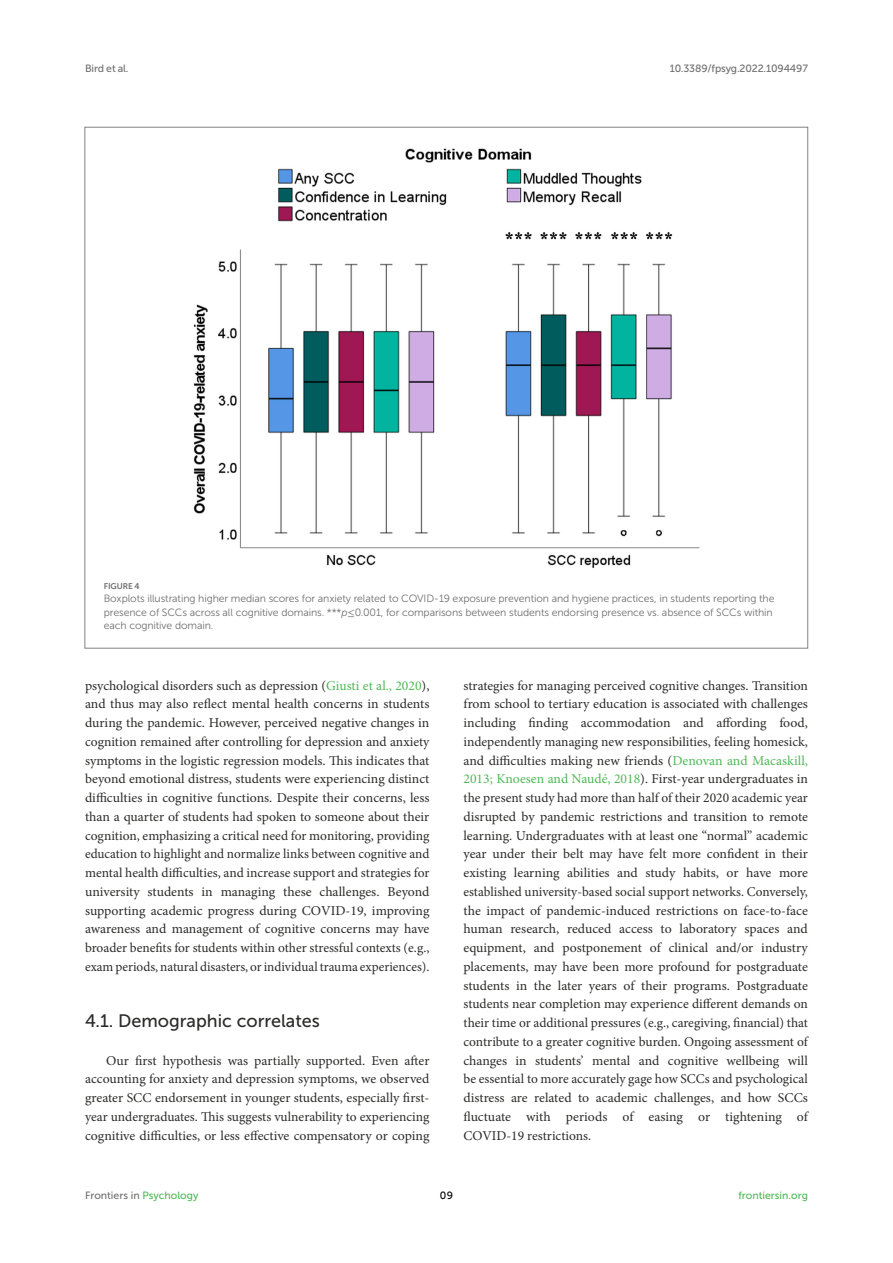
<style>
.page{position:relative;width:893px;height:1263px;background:#fff}
.page>*{position:absolute;margin:0;border:0;box-sizing:border-box;transform-origin:0 0}
.HEAD_2{font:18px "Museo Sans 500";color:#2b2b2a}
.TEXT_FLUSH{font:13.5px/18.8px "Minion Pro";color:#2b2b2a;text-align:justify}
.FIG_LEG{font:10.5px/13.5px "Museo Sans 300";letter-spacing:-.01em;color:#706f70}
.t1{font:10.5px "Museo Sans 500";letter-spacing:-.015em;color:#706f70}
.t2{font:10.5px "Museo Sans 500";color:#4eb855}
.t3{font:10.5px "Museo Sans 500";color:#000}
.FIG_HD{font:8.25px "Museo Sans 700";letter-spacing:-.01em;color:#706f70}
.s1{font-style:italic}
.s2{font-family:"STIX General"}
.s3{color:#4eb855}
</style>
<div class="page">
<img style="left:193px;top:148px;width:507px;height:420px">
<p class="t1" style="left:85px;top:63px;width:45px">Bird et al.</p>
<p class="t1" style="left:670px;top:63px;width:140px">10.3389/fpsyg.2022.1094497</p>
<p class="FIG_HD" style="left:104px;top:581px;width:37px">FIGURE 4</p>
<p class="FIG_LEG" style="left:104px;top:592px;width:672px">Boxplots illustrating higher median scores for anxiety related to COVID-19 exposure prevention and hygiene practices, in students reporting the presence of SCCs across all cognitive domains. ***<span class="s1">p</span><span class="s2">≤</span> 0.001, for comparisons between students endorsing presence vs. absence of SCCs within each cognitive domain.</p>
<p class="TEXT_FLUSH" style="left:85px;top:676px;width:346px">psychological disorders such as depression (<span class="s3">Giusti et al., 2020</span>), and thus may also reflect mental health concerns in students during the pandemic. However, perceived negative changes in cognition remained after controlling for depression and anxiety symptoms in the logistic regression models. This indicates that beyond emotional distress, students were experiencing distinct difficulties in cognitive functions. Despite their concerns, less than a quarter of students had spoken to someone about their cognition, emphasizing a critical need for monitoring, providing education to highlight and normalize links between cognitive and mental health difficulties, and increase support and strategies for university students in managing these challenges. Beyond supporting academic progress during COVID-19, improving awareness and management of cognitive concerns may have broader benefits for students within other stressful contexts (e.g., exam periods, natural disasters, or individual trauma experiences).</p>
<p class="HEAD_2" style="left:85px;top:1011px;width:236px">4.1. Demographic correlates</p>
<p class="TEXT_FLUSH" style="left:85px;top:1051px;width:346px;text-indent:21px">Our first hypothesis was partially supported. Even after accounting for anxiety and depression symptoms, we observed greater SCC endorsement in younger students, especially first&shy;year undergraduates. This suggests vulnerability to experiencing cognitive difficulties, or less effective compensatory or coping</p>
<p class="TEXT_FLUSH" style="left:463px;top:676px;width:346px">strategies for managing perceived cognitive changes. Transition from school to tertiary education is associated with challenges including finding accommodation and affording food, independently managing new responsibilities, feeling homesick, and difficulties making new friends (<span class="s3">Denovan and Macaskill, 2013; Knoesen and Naudé, 2018</span>). First-year undergraduates in the present study had more than half of their 2020 academic year disrupted by pandemic restrictions and transition to remote learning. Undergraduates with at least one “normal” academic year under their belt may have felt more confident in their existing learning abilities and study habits, or have more established university-based social support networks. Conversely, the impact of pandemic-induced restrictions on face-to-face human research, reduced access to laboratory spaces and equipment, and postponement of clinical and/or industry placements, may have been more profound for postgraduate students in the later years of their programs. Postgraduate students near completion may experience different demands on their time or additional pressures (e.g., caregiving, financial) that contribute to a greater cognitive burden. Ongoing assessment of changes in students’ mental and cognitive wellbeing will be essential to more accurately gage how SCCs and psychological distress are related to academic challenges, and how SCCs fluctuate with periods of easing or tightening of COVID-19 restrictions.</p>
<p class="t1" style="left:85px;top:1190px;width:115px">Frontiers in <span class="s3">Psychology</span></p>
<p class="t3" style="left:440px;top:1190px;width:15px">09</p>
<p class="t2" style="left:738px;top:1190px;width:71px">frontiersin.org</p>
</div>
